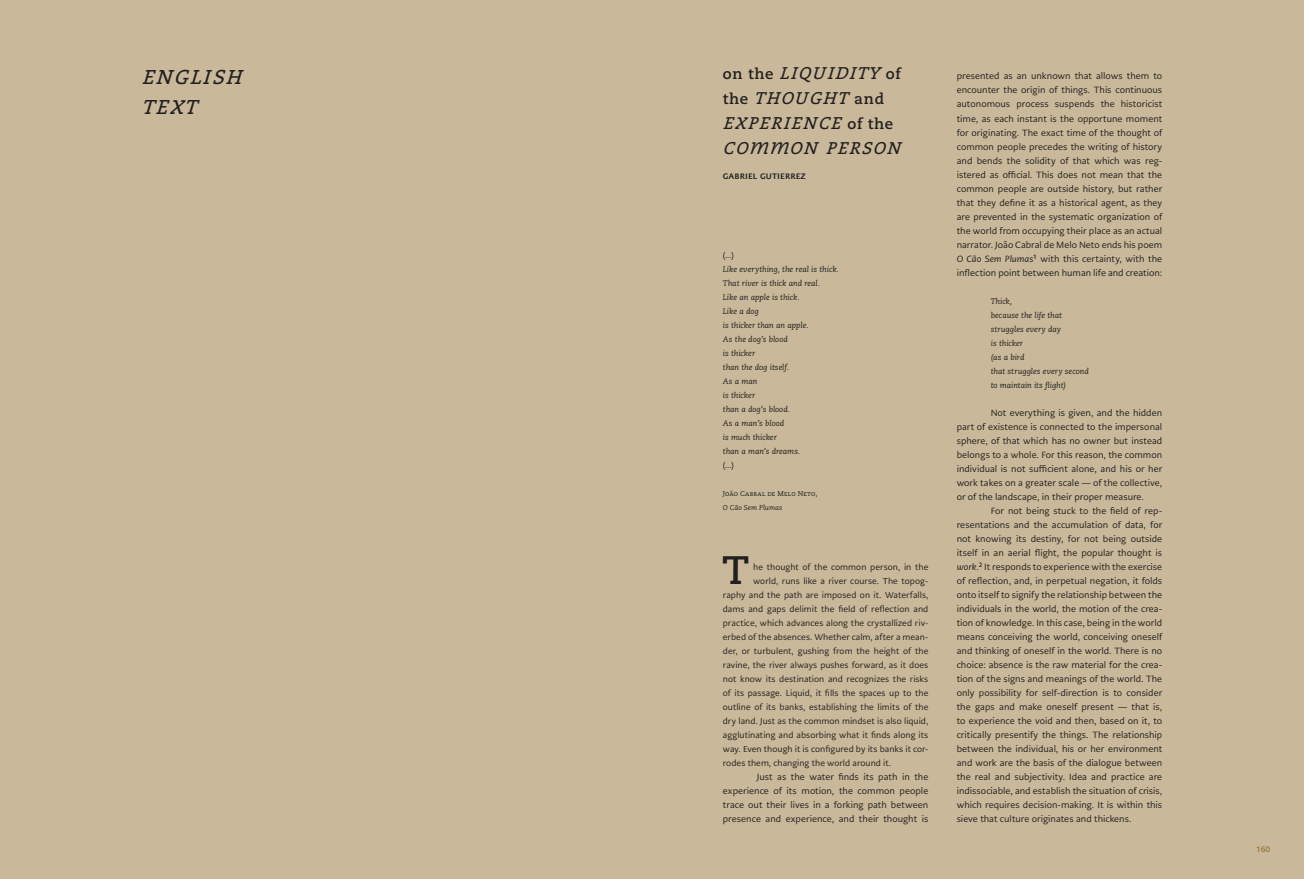
<style>
.page{position:relative;width:1304px;height:879px;background:#c9b99a}
.page>*{position:absolute;margin:0;border:0;box-sizing:border-box;transform-origin:0 0}
.t1{font:700 39.6px "Caecilia LT Pro 75";color:#231f20}
.t2{font:italic 26px/30px "Caecilia LT Pro 56";color:#231f20}
.t3{font:italic 22px/25px "Caecilia LT Pro 56";color:#231f20}
.t4{font:700 10px "PMN Caecilia Sans Text";letter-spacing:.01em;color:#231f20}
.t5{font:9px/14px "PMN Caecilia Sans Text";color:#231f20;text-align:justify}
.t6{font:8.5px "PMN Caecilia Sans Text";letter-spacing:.005em;color:#231f20}
.t7{font:italic 8px/14px "Caecilia LT Pro 56";color:#231f20}
.t8{font:8px "Caecilia LT Pro 55 Roman";color:#231f20}
.t9{font:700 8px "PMN Caecilia Sans Text";color:#937435}
.t10{font:7px "Caecilia LT Pro 55 Roman";letter-spacing:.02em;color:#231f20}
.t11{font:italic 7px "Caecilia LT Pro 56";letter-spacing:.005em;color:#231f20}
.s1{font-size:26.8px}
.s2{font-family:"Caecilia LT Pro 75";font-weight:700;font-style:normal;font-size:15px}
.s3{font-size:22.7px}
.s4{font-style:italic}
</style>
<div class="page">
<h2 class="t2" style="left:142px;top:60px;width:109px">english te<span class="s1">x</span>t</h2>
<h3 class="t3" style="left:723px;top:59px;width:185px"><span class="s2">o n t h e</span> liquidity <span class="s2">o f t h e</span> thought <span class="s2">a n d </span>e<span class="s3">x</span>perience <span class="s2">o f t h e </span>co<span class="s3">mm</span>on person</h3>
<p class="t4" style="left:723px;top:169px;width:85px">gabriel gutierrez</p>
<p class="t8" style="left:723px;top:250px;width:13px">(...)</p>
<p class="t7" style="left:723px;top:262px;width:117px">Like everything, the real is thick.<br>That river is thick and real.<br>Like an apple is thick.<br>Like a dog<br>is thicker than an apple.<br>As the dog’s blood<br>is thicker<br>than the dog itself.<br>As a man<br>is thicker<br>than a dog’s blood.<br>As a man’s blood<br>is much thicker<br>than a man’s dreams.</p>
<p class="t8" style="left:723px;top:460px;width:13px">(...)</p>
<p class="t10" style="left:723px;top:489px;width:96px">João Cabral de Melo Neto,</p>
<p class="t11" style="left:723px;top:503px;width:61px">O Cão Sem Plumas</p>
<h1 class="t1" style="left:722px;top:543px;width:29px">T</h1>
<p class="t6" style="left:753px;top:562px;width:177px">he thought of the common person, in the</p>
<p class="t6" style="left:753px;top:576px;width:177px">world, runs like a river course. The topog-</p>
<p class="t6" style="left:723px;top:590px;width:207px">raphy and the path are imposed on it. Waterfalls,</p>
<p class="t6" style="left:723px;top:604px;width:207px">dams and gaps delimit the field of reflection and</p>
<p class="t6" style="left:723px;top:618px;width:207px">practice, which advances along the crystallized riv-</p>
<p class="t6" style="left:723px;top:632px;width:207px">erbed of the absences. Whether calm, after a mean-</p>
<p class="t6" style="left:723px;top:646px;width:207px">der, or turbulent, gushing from the height of the</p>
<p class="t6" style="left:723px;top:660px;width:207px">ravine, the river always pushes forward, as it does</p>
<p class="t6" style="left:723px;top:674px;width:207px">not know its destination and recognizes the risks</p>
<p class="t6" style="left:723px;top:688px;width:207px">of its passage. Liquid, it fills the spaces up to the</p>
<p class="t6" style="left:723px;top:702px;width:207px">outline of its banks, establishing the limits of the</p>
<p class="t6" style="left:723px;top:716px;width:207px">dry land. Just as the common mindset is also liquid,</p>
<p class="t6" style="left:723px;top:730px;width:207px">agglutinating and absorbing what it finds along its</p>
<p class="t6" style="left:723px;top:744px;width:207px">way. Even though it is configured by its banks it cor-</p>
<p class="t6" style="left:723px;top:758px;width:170px">rodes them, changing the world around it.</p>
<p class="t5" style="left:723px;top:770px;width:207px;text-indent:34px">Just as the water finds its path in the experience of its motion, the common people trace out their lives in a forking path between presence and experience, and their thought is</p>
<p class="t5" style="left:957px;top:69px;width:208px">presented as an unknown that allows them to encounter the origin of things. This continuous autonomous process suspends the historicist time, as each instant is the opportune moment for originating. The exact time of the thought of common people precedes the writing of history and bends the solidity of that which was reg&shy;istered as official. This does not mean that the common people are outside history, but rather that they define it as a historical agent, as they are prevented in the systematic organization of the world from occupying their place as an actual narrator. João Cabral de Melo Neto ends his poem <span class="s4">O Cão Sem Plumas</span><sup>1</sup> with this certainty, with the inflection point between human life and creation:</p>
<p class="t7" style="left:991px;top:294px;width:100px">Thick,<br>because the life that struggles every day<br>is thicker<br>(as a bird<br>that struggles every second to maintain its flight)</p>
<p class="t5" style="left:957px;top:405px;width:207px;text-indent:34px">Not everything is given, and the hidden part of existence is connected to the impersonal sphere, of that which has no owner but instead belongs to a whole. For this reason, the common individual is not sufficient alone, and his or her work takes on a greater scale — of the collective, or of the landscape, in their proper measure.</p>
<p class="t5" style="left:957px;top:503px;width:208px;text-indent:34px">For not being stuck to the field of rep&shy;resentations and the accumulation of data, for not knowing its destiny, for not being outside itself in an aerial flight, the popular thought is <span class="s4">work</span>.<sup>2</sup> It responds to experience with the exercise of reflection, and, in perpetual negation, it folds onto itself to signify the relationship between the individuals in the world, the motion of the crea&shy;tion of knowledge. In this case, being in the world means conceiving the world, conceiving oneself and thinking of oneself in the world. There is no choice: absence is the raw material for the crea&shy;tion of the signs and meanings of the world. The only possibility for self-direction is to consider the gaps and make oneself present — that is, to experience the void and then, based on it, to critically presentify the things. The relationship between the individual, his or her environment and work are the basis of the dialogue between the real and subjectivity. Idea and practice are indissociable, and establish the situation of crisis, which requires decision-making. It is within this sieve that culture originates and thickens.</p>
<p class="t9" style="left:1256px;top:844px;width:15px">160</p>
</div>
